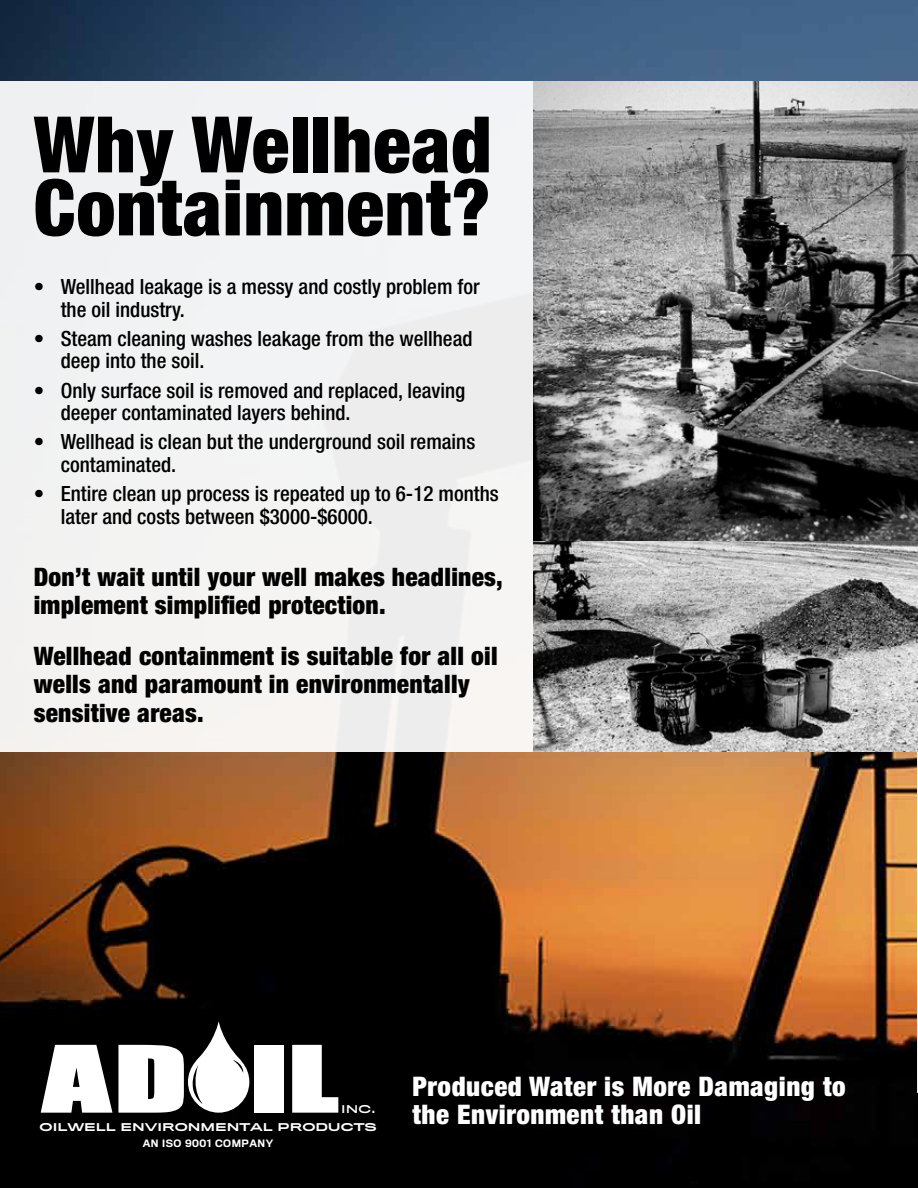
<style>
.page{position:relative;width:918px;height:1188px;background:#fff}
.page>*{position:absolute;margin:0;border:0;box-sizing:border-box;transform-origin:0 0}
.t1{font:900 condensed 78px/63px "Helvetica Neue";letter-spacing:.01em;color:#000}
.t2{font:900 condensed 27px/28.5px "Helvetica Neue";letter-spacing:.02em;color:#fff}
.t3{font:900 condensed 25.5px/28.5px "Helvetica Neue";letter-spacing:.01em;color:#000}
.t4{font:500 condensed 21px/22.5px "Helvetica Neue";color:#000}
.t5{font:500 10.05px "Titling Gothic FB Extended";color:#fff}
.t6{font:10.05px "Titling Gothic FB Extended Stand";color:#fff}
.t7{font:500 9.45px "Titling Gothic FB Normal";letter-spacing:.05em;color:#fff}
</style>
<div class="page">
<img style="left:0;top:0;width:918px;height:1188px">
<svg style="left:41px;top:1045px;width:71px;height:68px"></svg>
<div style="left:254px;top:1045px;width:30px;height:68px;background:#fff"></div>
<svg style="left:292px;top:1045px;width:46px;height:68px"></svg>
<svg style="left:118px;top:1021px;width:131px;height:92px"></svg>
<hr style="left:917px;top:81px;width:1px;height:1011px;background:#fff">
<div style="left:0;top:81px;width:918px;height:671px;background:#f2f3f3"></div>
<img style="left:534px;top:81px;width:384px;height:671px">
<p class="t1" style="left:34px;top:112px;width:460px">Why Wellhead<br>Containment?</p>
<p class="t4" style="left:61px;top:275px;width:421px;text-indent:-27px">• Wellhead leakage is a messy and costly problem for the oil industry.</p>
<p class="t4" style="left:61px;top:327px;width:413px;text-indent:-27px">• Steam cleaning washes leakage from the wellhead deep into the soil.</p>
<p class="t4" style="left:61px;top:379px;width:406px;text-indent:-27px">• Only surface soil is removed and replaced, leaving deeper contaminated layers behind.</p>
<p class="t4" style="left:61px;top:431px;width:416px;text-indent:-27px">• Wellhead is clean but the underground soil remains contaminated.</p>
<p class="t4" style="left:61px;top:482px;width:440px;text-indent:-27px">• Entire clean up process is repeated up to 6-12 months later and costs between $3000-$6000.</p>
<p class="t3" style="left:34px;top:562px;width:471px">Don’t wait until your well makes headlines, implement simplified protection.</p>
<p class="t3" style="left:34px;top:641px;width:465px">Wellhead containment is suitable for all oil wells and paramount in environmentally sensitive areas.</p>
<p class="t6" style="left:341px;top:1103px;width:36px">INC.</p>
<p class="t5" style="left:40px;top:1121px;width:339px">OILWELL ENVIRONMENTAL PRODUCTS</p>
<p class="t7" style="left:143px;top:1138px;width:132px">AN ISO 9001 COMPANY</p>
<p class="t2" style="left:413px;top:1072px;width:435px">Produced Water is More Damaging to the Environment than Oil</p>
</div>
